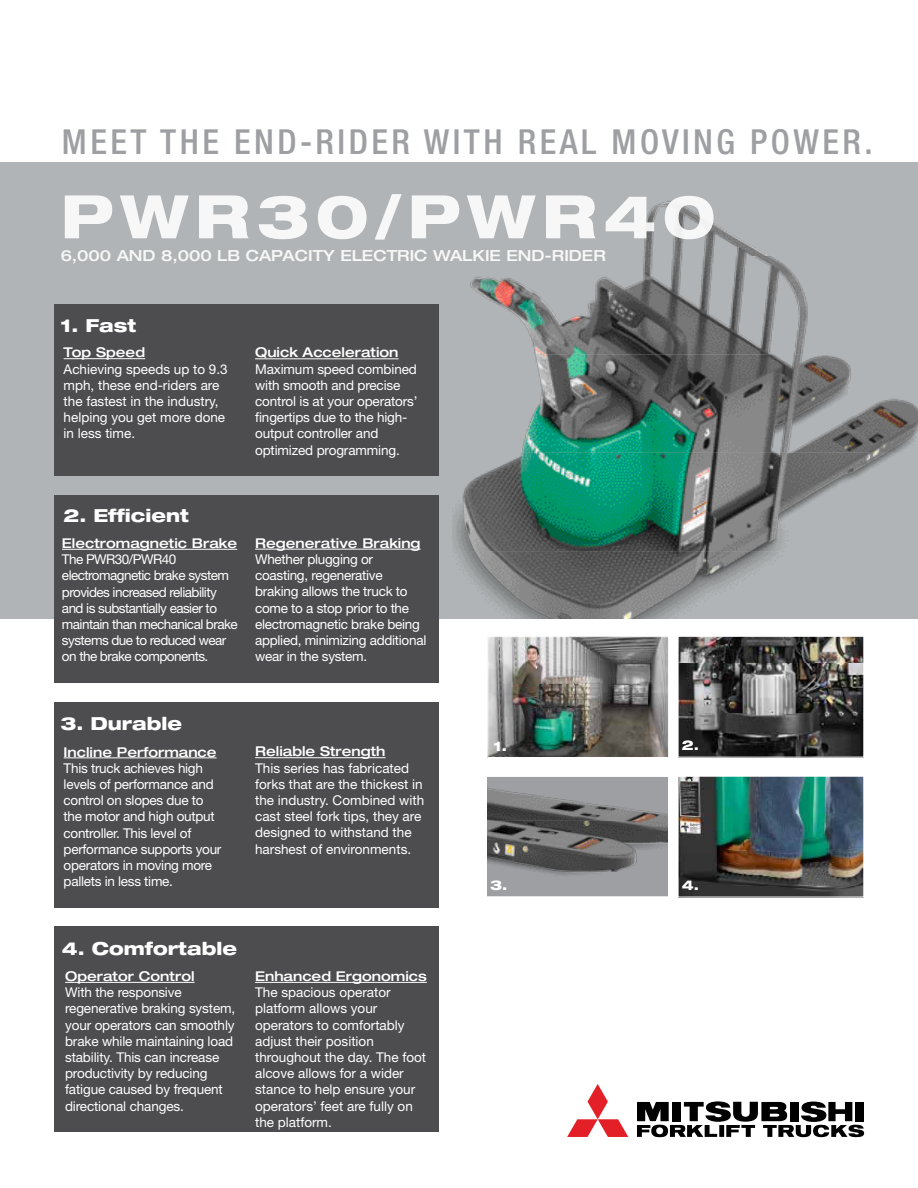
<style>
.page{position:relative;width:918px;height:1188px;background:#fff}
.page>*{position:absolute;margin:0;border:0;box-sizing:border-box;transform-origin:0 0}
.t1{font:800 expanded 60px "Helvetica Neue";letter-spacing:.1em;color:#fff}
.t2{font:500 condensed 34.5px "Helvetica Neue";letter-spacing:.1em;color:#9d9fa2}
.t3{font:800 expanded 18px "Helvetica Neue";color:#fff}
.t4{font:500 expanded 15.3px "Helvetica Neue";color:#fff}
.t5{font:13.5px/16.2px "Helvetica Neue";letter-spacing:-.01em;color:#fff}
.t6{font:13.5px/16.2px "Helvetica Neue";letter-spacing:-.04em;color:#fff}
.t7{font:500 expanded 13.5px "Helvetica Neue";color:#fff}
.t8{font:800 expanded 13.5px "Helvetica Neue";color:#fff}
</style>
<div class="page">
<div style="left:0;top:162px;width:918px;height:457px;background:#b1b4b6"></div>
<div style="left:486px;top:776px;width:183px;height:121px;background:#9d9fa2"></div>
<img style="left:489px;top:638px;width:178px;height:118px">
<div style="left:487px;top:636px;width:182px;height:122px;border:1px solid #fff"></div>
<svg style="left:567px;top:1084px;width:61px;height:53px"></svg>
<svg style="left:637px;top:1101px;width:227px;height:37px"></svg>
<div style="left:54px;top:495px;width:385px;height:187px;background:#4d4d4f"></div>
<div style="left:54px;top:702px;width:385px;height:205px;background:#4d4d4f"></div>
<div style="left:54px;top:305px;width:385px;height:171px;background:#4d4d4f"></div>
<div style="left:54px;top:926px;width:385px;height:205px;background:#4d4d4f"></div>
<img style="left:680px;top:778px;width:182px;height:117px">
<div style="left:678px;top:776px;width:186px;height:121px;border:1px solid #fff"></div>
<img style="left:680px;top:638px;width:182px;height:117px">
<div style="left:678px;top:636px;width:186px;height:121px;border:1px solid #fff"></div>
<hr style="left:64px;top:358px;width:81px;height:1px;background:#fff">
<hr style="left:255px;top:358px;width:144px;height:1px;background:#fff">
<hr style="left:62px;top:549px;width:175px;height:1px;background:#fff">
<hr style="left:255px;top:549px;width:166px;height:1px;background:#fff">
<hr style="left:65px;top:982px;width:130px;height:1px;background:#fff">
<hr style="left:64px;top:758px;width:153px;height:1px;background:#fff">
<hr style="left:255px;top:982px;width:172px;height:1px;background:#fff">
<hr style="left:255px;top:757px;width:131px;height:1px;background:#fff">
<img style="left:452px;top:201px;width:466px;height:418px">
<img style="left:488px;top:788px;width:179px;height:88px">
<div style="left:486px;top:776px;width:183px;height:121px;border:1px solid #fff"></div>
<h2 class="t2" style="left:62px;top:122px;width:812px">MEET THE END-RIDER WITH REAL MOVING POWER.</h2>
<h1 class="t1" style="left:60px;top:178px;width:657px">PWR30/PWR40</h1>
<p class="t4" style="left:60px;top:246px;width:547px">6,000 AND 8,000 LB CAPACITY ELECTRIC WALKIE END-RIDER</p>
<h3 class="t3" style="left:61px;top:314px;width:77px">1. Fast</h3>
<p class="t7" style="left:64px;top:344px;width:83px">Top Speed</p>
<p class="t5" style="left:64px;top:360px;width:166px">Achieving speeds up to 9.3 mph, these end-riders are the fastest in the industry, helping you get more done in less time.</p>
<p class="t7" style="left:255px;top:344px;width:145px">Quick Acceleration</p>
<p class="t5" style="left:255px;top:361px;width:164px">Maximum speed combined with smooth and precise control is at your operators’ fingertips due to the high&shy;output controller and optimized programming.</p>
<h3 class="t3" style="left:64px;top:504px;width:127px">2. Efficient</h3>
<p class="t7" style="left:62px;top:535px;width:177px">Electromagnetic Brake</p>
<p class="t6" style="left:62px;top:551px;width:177px">The PWR30/PWR40 electromagnetic brake system provides increased reliability and is substantially easier to maintain than mechanical brake systems due to reduced wear on the brake components.</p>
<p class="t7" style="left:255px;top:535px;width:167px">Regenerative Braking</p>
<p class="t5" style="left:255px;top:551px;width:173px">Whether plugging or coasting, regenerative braking allows the truck to come to a stop prior to the electromagnetic brake being applied, minimizing additional wear in the system.</p>
<h3 class="t3" style="left:60px;top:712px;width:123px">3. Durable</h3>
<p class="t7" style="left:64px;top:743px;width:154px">Incline Performance</p>
<p class="t5" style="left:64px;top:760px;width:159px">This truck achieves high levels of performance and control on slopes due to the motor and high output controller. This level of performance supports your operators in moving more pallets in less time.</p>
<p class="t7" style="left:255px;top:743px;width:132px">Reliable Strength</p>
<p class="t5" style="left:255px;top:759px;width:171px">This series has fabricated forks that are the thickest in the industry. Combined with cast steel fork tips, they are designed to withstand the harshest of environments.</p>
<h3 class="t3" style="left:62px;top:937px;width:177px">4. Comfortable</h3>
<p class="t7" style="left:65px;top:968px;width:131px">Operator Control</p>
<p class="t5" style="left:65px;top:984px;width:172px">With the responsive regenerative braking system, your operators can smoothly brake while maintaining load stability. This can increase productivity by reducing fatigue caused by frequent directional changes.</p>
<p class="t7" style="left:255px;top:968px;width:173px">Enhanced Ergonomics</p>
<p class="t5" style="left:255px;top:984px;width:173px">The spacious operator platform allows your operators to comfortably adjust their position throughout the day. The foot alcove allows for a wider stance to help ensure your operators’ feet are fully on the platform.</p>
<p class="t8" style="left:494px;top:737px;width:15px">1.</p>
<p class="t8" style="left:490px;top:877px;width:19px">3.</p>
<p class="t8" style="left:682px;top:737px;width:19px">2.</p>
<p class="t8" style="left:682px;top:877px;width:19px">4.</p>
</div>
